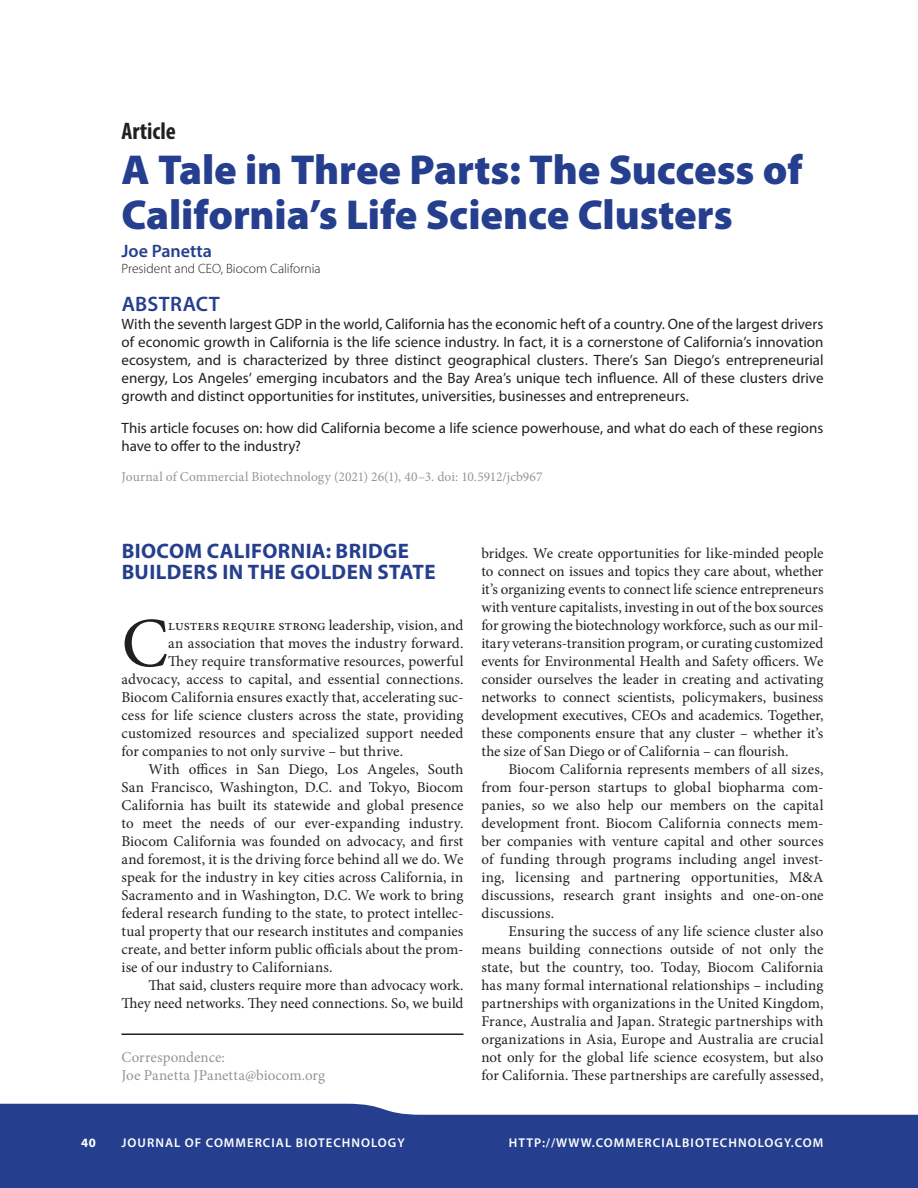
<style>
.page{position:relative;width:918px;height:1188px;background:#fff}
.page>*{position:absolute;margin:0;border:0;box-sizing:border-box;transform-origin:0 0}
.t1{font:70.35px "Minion Pro";color:#231f20}
.t2{font:900 42px/45px "Myriad Pro";letter-spacing:-.005em;color:#253f8e}
.t3{font:700 condensed 24px "Myriad Pro";letter-spacing:-.005em;color:#231f20}
.t4{font:700 21px/21px "Myriad Pro";letter-spacing:.02em;color:#253f8e}
.t5{font:600 21px "Myriad Pro";letter-spacing:.015em;color:#253f8e}
.t6{font:600 18px "Myriad Pro";color:#253f8e}
.t7{font:15px/18px "Minion Pro";letter-spacing:.005em;color:#231f20;text-align:justify}
.t8{font:15px/18px "Myriad Pro";color:#231f20;text-align:justify}
.t9{font:15px/18px "Minion Pro";letter-spacing:.005em;color:#939598}
.t10{font:13.5px "Minion Pro";letter-spacing:.005em;color:#939598}
.t11{font:300 13.5px "Myriad Pro";color:#231f20}
.t12{font:600 12.75px "Myriad Pro";letter-spacing:.08em;color:#fff}
.t13{font:700 12.75px "Myriad Pro";color:#fff}
</style>
<div class="page">
<svg style="left:0;top:1104px;width:918px;height:84px;background:#354d96"></svg>
<hr style="left:122px;top:1034px;width:342px;height:1px;background:#231f20">
<h3 class="t3" style="left:122px;top:116px;width:56px">Article</h3>
<h2 class="t2" style="left:122px;top:147px;width:683px">A Tale in Three Parts: The Success of<br>California’s Life Science Clusters</h2>
<p class="t6" style="left:122px;top:239px;width:92px">JOE PANETTA</p>
<p class="t11" style="left:122px;top:261px;width:201px">President and CEO, Biocom California</p>
<h3 class="t5" style="left:122px;top:291px;width:100px">ABSTRACT</h3>
<p class="t8" style="left:122px;top:315px;width:704px">With the seventh largest GDP in the world, California has the economic heft of a country. One of the largest drivers of economic growth in California is the life science industry. In fact, it is a cornerstone of California’s innovation ecosystem, and is characterized by three distinct geographical clusters. There’s San Diego’s entrepreneurial energy, Los Angeles’ emerging incubators and the Bay Area’s unique tech influence. All of these clusters drive growth and distinct opportunities for institutes, universities, businesses and entrepreneurs.</p>
<p class="t8" style="left:122px;top:419px;width:703px">This article focuses on: how did California become a life science powerhouse, and what do each of these regions have to offer to the industry?</p>
<p class="t10" style="left:122px;top:468px;width:423px">Journal of Commercial Biotechnology (2021) 26(1), 40–3. doi: 10.5912/jcb967</p>
<h3 class="t4" style="left:122px;top:540px;width:315px">BIOCOM CALIFORNIA: BRIDGE<br>BUILDERS IN THE GOLDEN STATE</h3>
<h1 class="t1" style="left:122px;top:596px;width:48px">C</h1>
<p class="t7" style="left:168px;top:616px;width:297px">lusters require strong leadership, vision, and</p>
<p class="t7" style="left:168px;top:634px;width:297px">an association that moves the industry forward.</p>
<p class="t7" style="left:168px;top:652px;width:297px">They require transformative resources, powerful</p>
<p class="t7" style="left:122px;top:670px;width:344px">advocacy, access to capital, and essential connections.</p>
<p class="t7" style="left:122px;top:688px;width:344px">Biocom California ensures exactly that, accelerating suc-</p>
<p class="t7" style="left:122px;top:706px;width:344px">cess for life science clusters across the state, providing</p>
<p class="t7" style="left:122px;top:724px;width:344px">customized resources and specialized support needed</p>
<p class="t7" style="left:122px;top:742px;width:283px">for companies to not only survive – but thrive.</p>
<p class="t7" style="left:149px;top:760px;width:317px">With offices in San Diego, Los Angeles, South</p>
<p class="t7" style="left:122px;top:778px;width:344px">San Francisco, Washington, D.C. and Tokyo, Biocom</p>
<p class="t7" style="left:122px;top:796px;width:344px">California has built its statewide and global presence</p>
<p class="t7" style="left:122px;top:814px;width:343px">to meet the needs of our ever-expanding industry.</p>
<p class="t7" style="left:122px;top:832px;width:344px">Biocom California was founded on advocacy, and first</p>
<p class="t7" style="left:122px;top:850px;width:344px">and foremost, it is the driving force behind all we do. We</p>
<p class="t7" style="left:122px;top:868px;width:343px">speak for the industry in key cities across California, in</p>
<p class="t7" style="left:122px;top:886px;width:344px">Sacramento and in Washington, D.C. We work to bring</p>
<p class="t7" style="left:122px;top:904px;width:343px">federal research funding to the state, to protect intellec-</p>
<p class="t7" style="left:122px;top:922px;width:343px">tual property that our research institutes and companies</p>
<p class="t7" style="left:122px;top:940px;width:343px">create, and better inform public officials about the prom-</p>
<p class="t7" style="left:122px;top:958px;width:212px">ise of our industry to Californians.</p>
<p class="t7" style="left:149px;top:976px;width:316px">That said, clusters require more than advocacy work.</p>
<p class="t7" style="left:122px;top:994px;width:343px">They need networks. They need connections. So, we build</p>
<p class="t9" style="left:122px;top:1048px;width:205px">Correspondence:<br>Joe Panetta JPanetta@biocom.org</p>
<p class="t7" style="left:482px;top:544px;width:344px">bridges. We create opportunities for like-minded people to connect on issues and topics they care about, whether it’s organizing events to connect life science entrepreneurs with venture capitalists, investing in out of the box sources for growing the biotechnology workforce, such as our mil&shy;itary veterans-transition program, or curating customized events for Environmental Health and Safety officers. We consider ourselves the leader in creating and activating networks to connect scientists, policymakers, business development executives, CEOs and academics. Together, these components ensure that any cluster – whether it’s the size of San Diego or of California – can flourish.</p>
<p class="t7" style="left:482px;top:760px;width:344px;text-indent:27px">Biocom California represents members of all sizes, from four-person startups to global biopharma com&shy;panies, so we also help our members on the capital development front. Biocom California connects mem&shy;ber companies with venture capital and other sources of funding through programs including angel invest&shy;ing, licensing and partnering opportunities, M&amp;A discussions, research grant insights and one-on-one discussions.</p>
<p class="t7" style="left:482px;top:922px;width:344px;text-indent:27px">Ensuring the success of any life science cluster also means building connections outside of not only the state, but the country, too. Today, Biocom California has many formal international relationships – including partnerships with organizations in the United Kingdom, France, Australia and Japan. Strategic partnerships with organizations in Asia, Europe and Australia are crucial not only for the global life science ecosystem, but also for California. These partnerships are carefully assessed,</p>
<p class="t13" style="left:81px;top:1134px;width:16px">40</p>
<p class="t12" style="left:122px;top:1135px;width:285px">JOURNAL OF COMMERCIAL BIOTECHNOLOGY</p>
<p class="t12" style="left:509px;top:1135px;width:316px">HTTP://WWW.COMMERCIALBIOTECHNOLOGY.COM</p>
</div>
